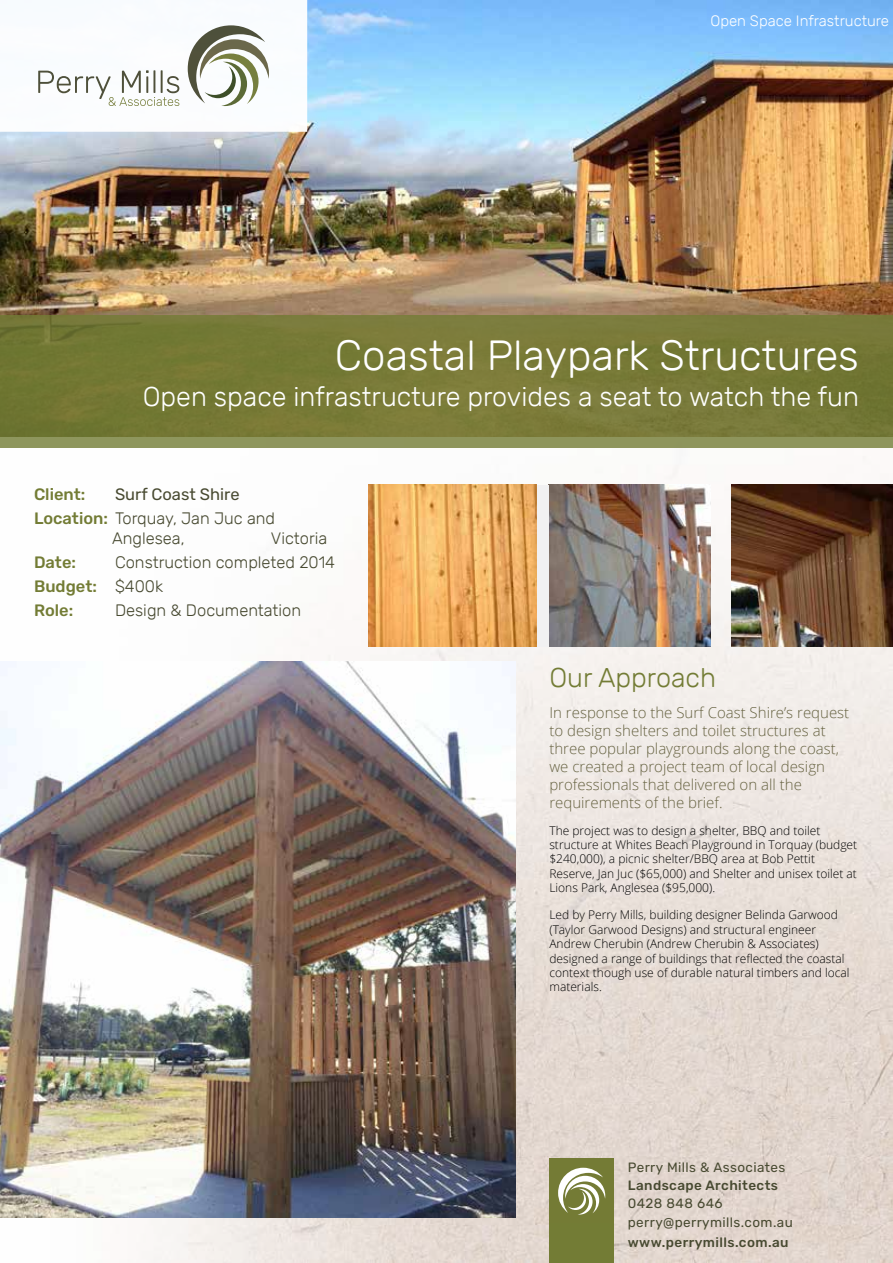
<style>
.page{position:relative;width:893px;height:1263px;background:#fff}
.page>*{position:absolute;margin:0;border:0;box-sizing:border-box;transform-origin:0 0}
.t1{font:300 42px "Rubik";color:#fff}
.t2{font:300 27px "Rubik";color:#fff}
.t3{font:300 27px "Rubik";color:#737c35}
.t4{font:300 16.5px/24px "Rubik";color:#484a31}
.t5{font:500 16.5px "Rubik";color:#737c35}
.t6{font:300 15px/18px "Open Sans";color:#676342}
.t7{font:300 15px "Rubik";color:#fff}
.t8{font:13.5px/18.3px "Rubik";letter-spacing:.03em;color:#484a31}
.t9{font:500 13.5px "Rubik";letter-spacing:.03em;color:#484a31}
.t10{font:300 12px/14.4px "Open Sans";color:#000}
.s1{font-weight:400}
.s2{font-weight:500;color:#737c35}
</style>
<div class="page">
<img style="left:0;top:456px;width:893px;height:807px">
<img style="left:0;top:0;width:893px;height:315px">
<div style="left:0;top:315px;width:893px;height:133px;background:#737c35"></div>
<img style="left:731px;top:485px;width:162px;height:161px">
<img style="left:549px;top:485px;width:161px;height:161px">
<div style="left:368px;top:485px;width:181px;height:161px;background:#f1f1f2"></div>
<img style="left:368px;top:485px;width:168px;height:161px">
<img style="left:0;top:661px;width:515px;height:556px">
<svg style="left:0;top:0;width:307px;height:132px"></svg>
<div style="left:549px;top:1159px;width:64px;height:104px;background:#737c35"></div>
<svg style="left:558px;top:1168px;width:47px;height:46px"></svg>
<p class="t7" style="left:710px;top:12px;width:180px">Open Space Infrastructure</p>
<h1 class="t1" style="left:335px;top:331px;width:525px">Coastal Playpark Structures</h1>
<h2 class="t2" style="left:143px;top:382px;width:718px">Open space infrastructure provides a seat to watch the fun</h2>
<h3 class="t4" style="left:34px;top:483px;width:243px;text-indent:81px"><span class="s1">Surf Coast Shire<br></span><span class="s2">Location:</span> Torquay, Jan Juc and</h3>
<h3 class="t4" style="left:112px;top:527px;width:74px">Anglesea,</h3>
<h3 class="t4" style="left:271px;top:527px;width:58px">Victoria</h3>
<h3 class="t5" style="left:34px;top:553px;width:44px">Date:</h3>
<h3 class="t5" style="left:34px;top:485px;width:53px">Client:</h3>
<h3 class="t4" style="left:34px;top:551px;width:303px;text-indent:81px">Construction completed 2014<br><span class="s2">Budget:</span> $400k<br><span class="s2">Role:</span></h3>
<h3 class="t4" style="left:115px;top:599px;width:188px">Design &amp; Documentation</h3>
<h2 class="t3" style="left:549px;top:662px;width:168px">Our Approach</h2>
<p class="t6" style="left:549px;top:703px;width:301px">In response to the Surf Coast Shire’s request to design shelters and toilet structures at three popular playgrounds along the coast, we created a project team of local design professionals that delivered on all the requirements of the brief.</p>
<p class="t10" style="left:549px;top:823px;width:309px">The project was to design a shelter, BBQ and toilet structure at Whites Beach Playground in Torquay (budget $240,000), a picnic shelter/BBQ area at Bob Pettit Reserve, Jan Juc ($65,000) and Shelter and unisex toilet at Lions Park, Anglesea ($95,000).</p>
<p class="t10" style="left:549px;top:907px;width:302px">Led by Perry Mills, building designer Belinda Garwood (Taylor Garwood Designs) and structural engineer Andrew Cherubin (Andrew Cherubin &amp; Associates) designed a range of buildings that reflected the coastal context though use of durable natural timbers and local materials.</p>
<p class="t8" style="left:628px;top:1158px;width:159px">Perry Mills &amp; Associates</p>
<p class="t9" style="left:628px;top:1177px;width:152px">Landscape Architects</p>
<p class="t8" style="left:628px;top:1195px;width:166px">0428 848 646 perry@perrymills.com.au</p>
<p class="t9" style="left:628px;top:1234px;width:162px">www.perrymills.com.au</p>
</div>
